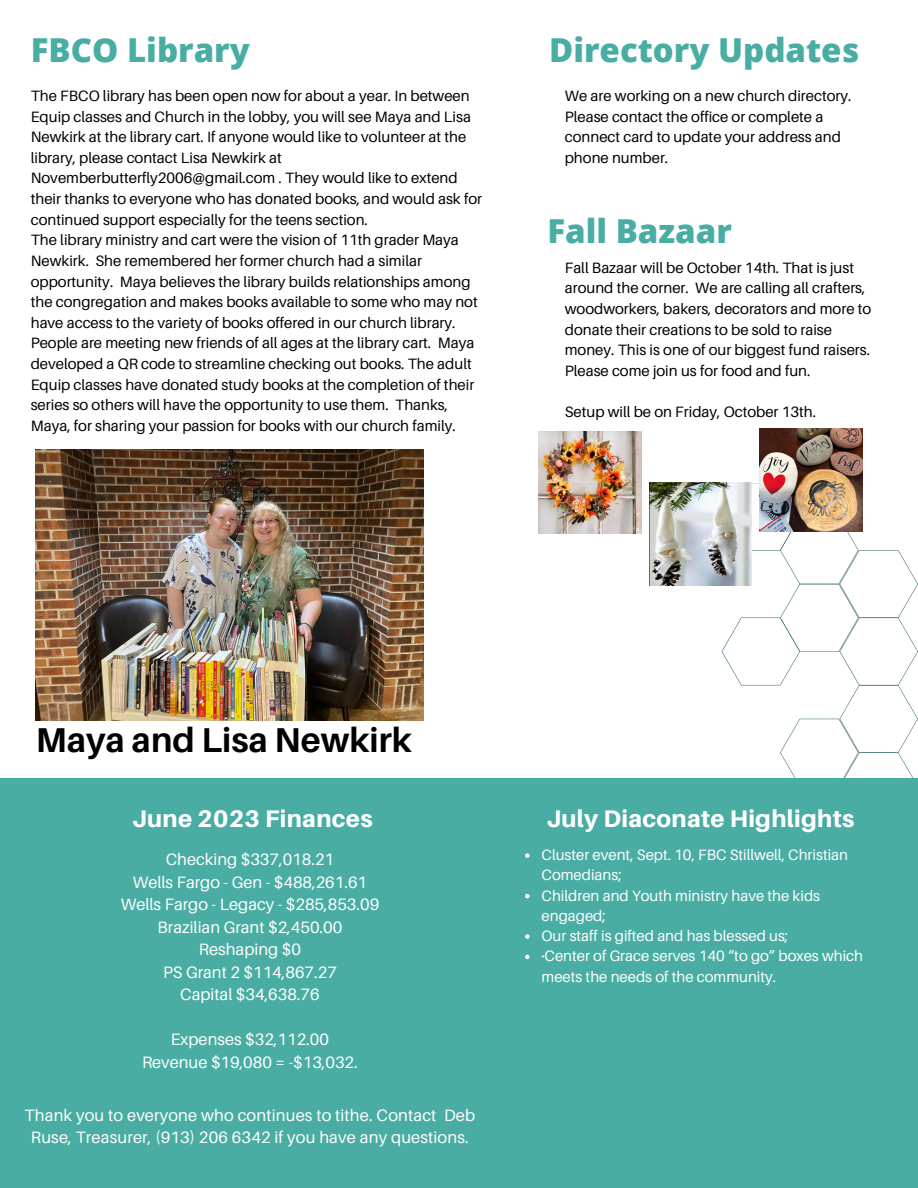
<style>
.page{position:relative;width:918px;height:1188px;background:#fff}
.page>*{position:absolute;margin:0;border:0;box-sizing:border-box;transform-origin:0 0}
.t1{font:700 34.5px "Aileron";color:#000}
.t2{font:800 33px "Open Sans";color:#49ada4}
.t3{font:800 24px "Aileron";letter-spacing:.015em;color:#fff}
.t4{font:16.5px/22.5px "Aileron";color:#fff;text-align:center}
.t5{font:15px/20.7px "Aileron";color:#000}
.t6{font:15px/20.2px "Aileron";color:#fff}
</style>
<div class="page">
<svg style="left:722px;top:483px;width:196px;height:295px"></svg>
<div style="left:0;top:778px;width:918px;height:410px;background:#49ada4"></div>
<img style="left:36px;top:449px;width:388px;height:272px">
<img style="left:539px;top:431px;width:102px;height:103px">
<img style="left:649px;top:483px;width:103px;height:102px">
<img style="left:760px;top:428px;width:102px;height:103px">
<svg style="left:525px;top:853px;width:5px;height:5px"></svg>
<svg style="left:525px;top:894px;width:5px;height:4px"></svg>
<svg style="left:525px;top:934px;width:5px;height:5px"></svg>
<svg style="left:525px;top:955px;width:5px;height:4px"></svg>
<p class="t2" style="left:31px;top:27px;width:221px">FBCO Library</p>
<p class="t2" style="left:549px;top:27px;width:312px">Directory Updates</p>
<p class="t5" style="left:31px;top:85px;width:453px">The FBCO library has been open now for about a year. In between Equip classes and Church in the lobby, you will see Maya and Lisa Newkirk at the library cart. If anyone would like to volunteer at the library, please contact Lisa Newkirk at Novemberbutterfly2006@gmail.com . They would like to extend their thanks to everyone who has donated books, and would ask for continued support especially for the teens section.</p>
<p class="t5" style="left:31px;top:229px;width:448px">The library ministry and cart were the vision of 11th grader Maya Newkirk. She remembered her former church had a similar opportunity. Maya believes the library builds relationships among the congregation and makes books available to some who may not have access to the variety of books offered in our church library.<br>People are meeting new friends of all ages at the library cart. Maya developed a QR code to streamline checking out books. The adult Equip classes have donated study books at the completion of their series so others will have the opportunity to use them. Thanks, Maya, for sharing your passion for books with our church family.</p>
<p class="t5" style="left:565px;top:85px;width:288px">We are working on a new church directory.<br>Please contact the office or complete a connect card to update your address and phone number.</p>
<p class="t2" style="left:547px;top:208px;width:186px">Fall Bazaar</p>
<p class="t5" style="left:565px;top:257px;width:308px">Fall Bazaar will be October 14th. That is just around the corner. We are calling all crafters, woodworkers, bakers, decorators and more to donate their creations to be sold to raise money. This is one of our biggest fund raisers.<br>Please come join us for food and fun.</p>
<p class="t5" style="left:565px;top:401px;width:253px">Setup will be on Friday, October 13th.</p>
<p class="t1" style="left:36px;top:719px;width:378px">Maya and Lisa Newkirk</p>
<p class="t3" style="left:132px;top:803px;width:242px">June 2023 Finances</p>
<p class="t3" style="left:546px;top:803px;width:309px">July Diaconate Highlights</p>
<p class="t6" style="left:542px;top:844px;width:308px">Cluster event, Sept. 10, FBC Stillwell, Christian<br>Comedians;</p>
<p class="t6" style="left:542px;top:885px;width:280px">Children and Youth ministry have the kids engaged;</p>
<p class="t6" style="left:542px;top:925px;width:248px">Our staff is gifted and has blessed us;</p>
<p class="t6" style="left:542px;top:946px;width:323px">·Center of Grace serves 140 “to go” boxes which meets the needs of the community.</p>
<p class="t4" style="left:166px;top:848px;width:170px">Checking $337,018.21</p>
<p class="t4" style="left:133px;top:870px;width:236px">Wells Fargo - Gen - $488,261.61</p>
<p class="t4" style="left:121px;top:893px;width:260px">Wells Fargo - Legacy - $285,853.09</p>
<p class="t4" style="left:158px;top:915px;width:186px">Brazilian Grant $2,450.00</p>
<p class="t4" style="left:199px;top:938px;width:103px">Reshaping $0</p>
<p class="t4" style="left:163px;top:960px;width:175px">PS Grant 2 $114,867.27</p>
<p class="t4" style="left:180px;top:983px;width:141px">Capital $34,638.76</p>
<p class="t4" style="left:171px;top:1028px;width:160px">Expenses $32,112.00</p>
<p class="t4" style="left:142px;top:1050px;width:217px">Revenue $19,080 = -$13,032.</p>
<p class="t4" style="left:25px;top:1103px;width:452px">Thank you to everyone who continues to tithe. Contact Deb<br>Ruse, Treasurer, (913) 206 6342 if you have any questions.</p>
</div>
